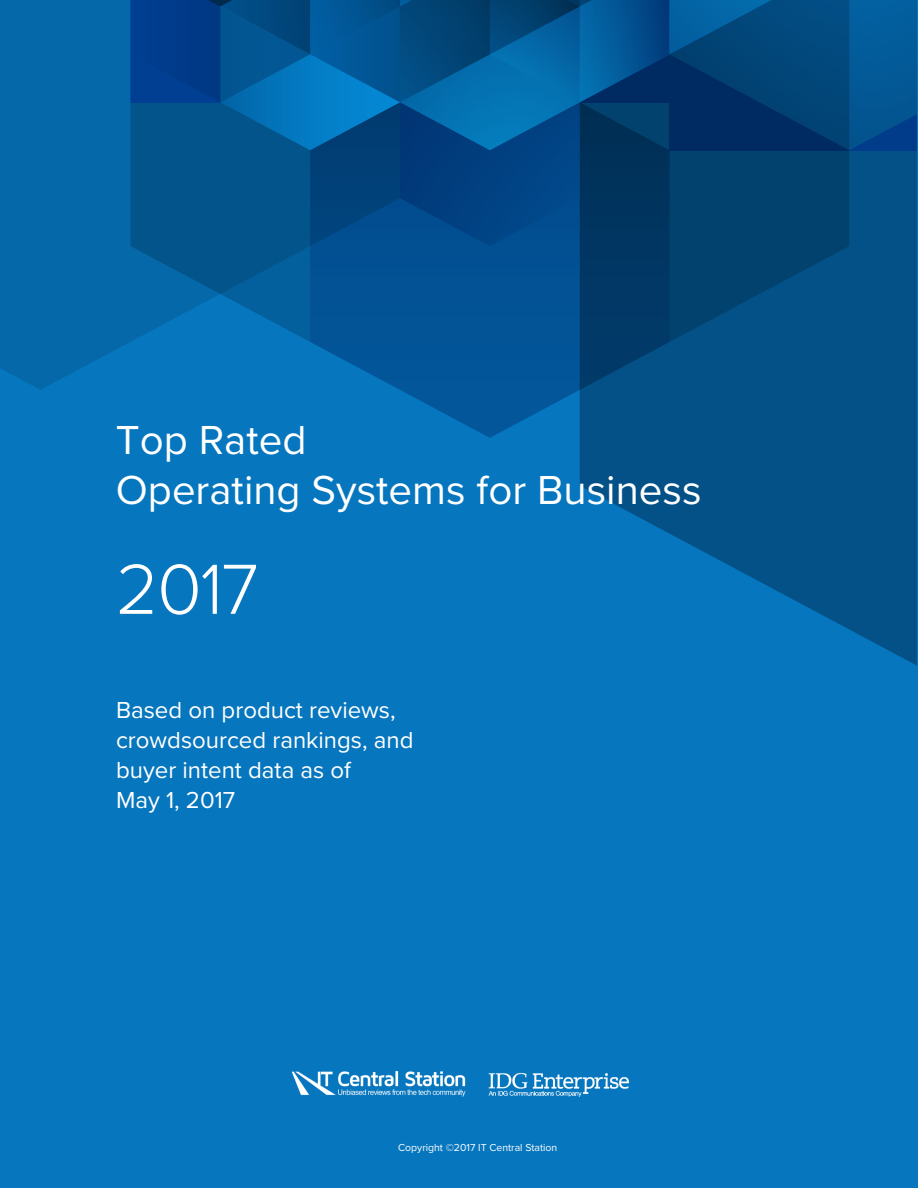
<style>
.page{position:relative;width:918px;height:1188px;background:#0676be}
.page>*{position:absolute;margin:0;border:0;box-sizing:border-box;transform-origin:0 0}
.t1{font:300 73.5px "Proxima Nova";color:#fff}
.t2{font:42px/49.5px "Proxima Nova";color:#fff}
.t3{font:24px/30px "Proxima Nova";color:#fff}
.t4{font:10.5px "Proxima Nova";color:#fff}
</style>
<div class="page">
<svg style="left:580px;top:246px;width:336px;height:419px;fill:#035186"></svg>
<div style="left:0;top:0;width:130px;height:390px;background:#0568a9"></div>
<svg style="left:130px;top:246px;width:719px;height:192px"></svg>
<svg style="left:310px;top:246px;width:360px;height:192px"></svg>
<svg style="left:130px;top:0;width:786px;height:246px;background:#014b85"></svg>
<img style="left:292px;top:1071px;width:174px;height:26px">
<img style="left:488px;top:1073px;width:141px;height:24px">
<h2 class="t2" style="left:116px;top:413px;width:587px">Top Rated<br>Operating Systems for Business</h2>
<h1 class="t1" style="left:116px;top:535px;width:144px">2017</h1>
<p class="t3" style="left:116px;top:694px;width:299px">Based on product reviews, crowdsourced rankings, and buyer intent data as of<br>May 1, 2017</p>
<p class="t4" style="left:398px;top:1140px;width:161px">Copyright ©2017 IT Central Station</p>
</div>
